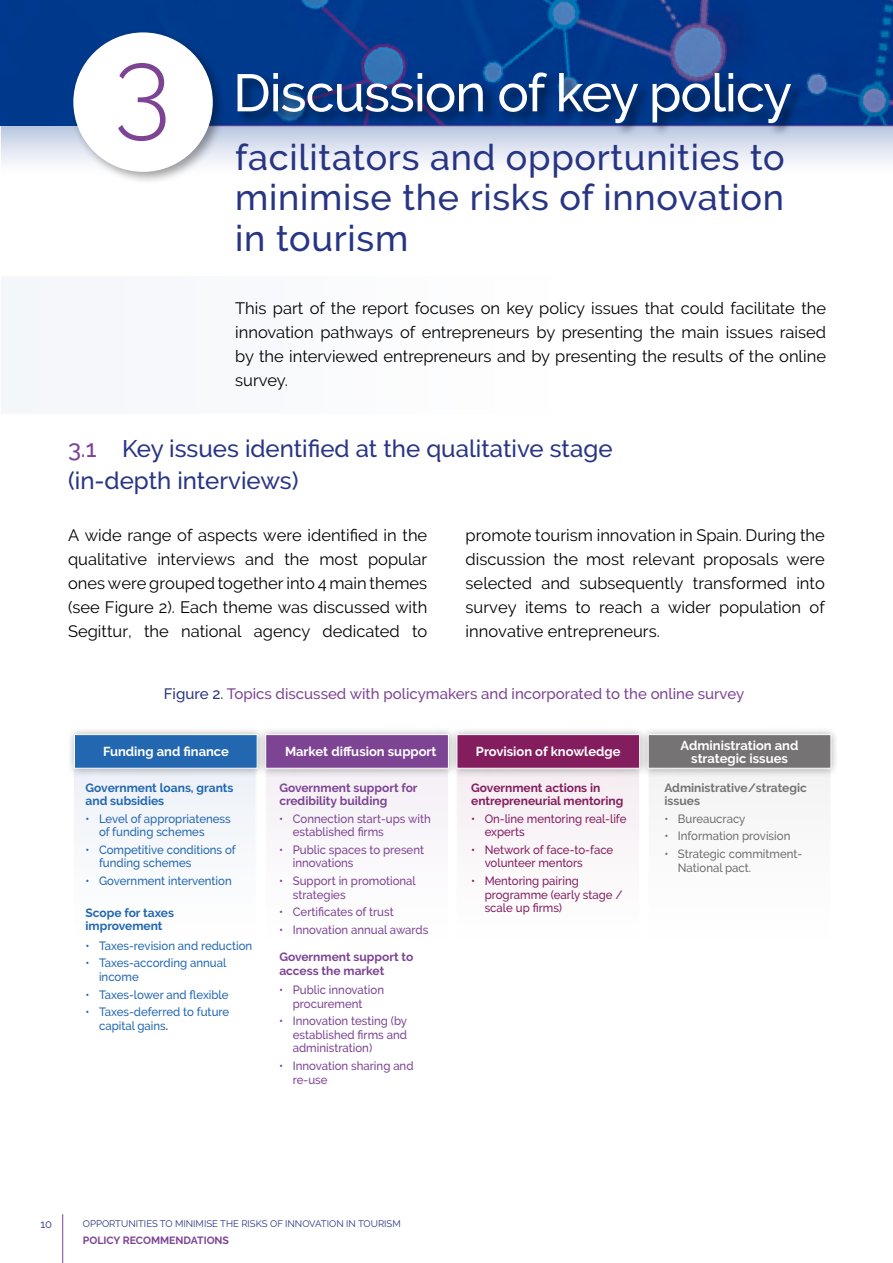
<style>
.page{position:relative;width:893px;height:1263px;background:#fff}
.page>*{position:absolute;margin:0;border:0;box-sizing:border-box;transform-origin:0 0}
.t1{font:500 52.5px "Raleway";letter-spacing:-.02em;color:#fff}
.t2{font:500 36px/40.5px "Raleway";letter-spacing:.02em;color:#283583;text-align:justify}
.t3{font:500 24px/31.5px "Raleway";color:#283583}
.t4{font:16.5px/24px "Raleway";color:#000;text-align:justify}
.t5{font:500 15px "Raleway";color:#7d4494}
.t6{font:700 12.9px/13.5px "Raleway";color:#fff;text-align:center}
.t7{font:500 12px/13.5px "Raleway";color:#7d4494;scale:.95 1}
.t8{font:500 12px/13.5px "Raleway";color:#2267b0;scale:.95 1}
.t9{font:500 12px/13.5px "Raleway";color:#841d5e;scale:.95 1}
.t10{font:700 12px/13.5px "Raleway";color:#7d4494}
.t11{font:500 12px/13.5px "Raleway";color:#706f6f;scale:.95 1}
.t12{font:700 12px/13.5px "Raleway";color:#2267b0}
.t13{font:700 12px/13.5px "Raleway";color:#841d5e}
.t14{font:700 12px/13.5px "Raleway";color:#767375}
.t15{font:11.25px "Raleway";color:#283583}
.t16{font:700 10.5px "Raleway";color:#7d4494}
.t17{font:9.6px "Raleway";color:#283583}
.s1{font-weight:300;font-size:108px;color:#7d4494}
.s2{color:#7d4494}
.s3{color:#283583}
.s4{color:#000}
</style>
<div class="page">
<svg style="left:0;top:125px;width:893px;height:38px"></svg>
<img style="left:0;top:0;width:893px;height:125px">
<hr style="left:62px;top:1214px;width:1px;height:49px;background:#7d4494">
<hr style="left:164px;top:125px;width:729px;height:1px;background:#7d4494">
<div style="left:235px;top:71px;width:570px;height:66px;background:#000;opacity:.51"></div>
<div style="left:69px;top:27px;width:157px;height:158px;background:#000;opacity:.37"></div>
<div style="left:73px;top:32px;width:140px;height:140px;background:#fff;border-radius:50%"></div>
<div style="left:73px;top:767px;width:183px;height:366px;background:linear-gradient(to right,#fbfcfd,#fbfcfd)"></div>
<div style="left:266px;top:769px;width:182px;height:366px;background:linear-gradient(to right,#fdfcfd,#fdfcfd)"></div>
<div style="left:457px;top:769px;width:183px;height:366px;background:linear-gradient(to right,#fdfbfc,#fdfbfc)"></div>
<div style="left:66px;top:726px;width:199px;height:51px;background:#000;opacity:.33"></div>
<div style="left:74px;top:734px;width:184px;height:35px;background:#2267b0;border:1px solid #fff"></div>
<div style="left:257px;top:726px;width:200px;height:51px;background:#000;opacity:.33"></div>
<div style="left:265px;top:734px;width:184px;height:35px;background:#7d4494;border:1px solid #fff"></div>
<div style="left:448px;top:726px;width:200px;height:51px;background:#000;opacity:.33"></div>
<div style="left:457px;top:734px;width:183px;height:35px;background:#841d5e;border:1px solid #fff"></div>
<div style="left:639px;top:726px;width:200px;height:51px;background:#000;opacity:.33"></div>
<div style="left:648px;top:734px;width:183px;height:35px;background:#767375;border:1px solid #fff"></div>
<h1 class="t1" style="left:114px;top:63px;width:680px"><span class="s1">3</span> Discussion of key policy</h1>
<h2 class="t2" style="left:235px;top:137px;width:551px">facilitators and opportunities to minimise the risks of innovation in tourism</h2>
<p class="t4" style="left:235px;top:296px;width:592px">This part of the report focuses on key policy issues that could facilitate the innovation pathways of entrepreneurs by presenting the main issues raised by the interviewed entrepreneurs and by presenting the results of the online survey.</p>
<h3 class="t3" style="left:68px;top:433px;width:546px"><span class="s2">3.1</span> Key issues identified at the qualitative stage (in-depth interviews)</h3>
<p class="t4" style="left:68px;top:523px;width:361px">A wide range of aspects were identified in the qualitative interviews and the most popular ones were grouped together into 4 main themes (see Figure 2). Each theme was discussed with Segittur, the national agency dedicated to</p>
<p class="t4" style="left:466px;top:523px;width:361px">promote tourism innovation in Spain. During the discussion the most relevant proposals were selected and subsequently transformed into survey items to reach a wider population of innovative entrepreneurs.</p>
<p class="t5" style="left:164px;top:685px;width:582px"><span class="s3">Figure 2.</span> Topics discussed with policymakers and incorporated to the online survey</p>
<p class="t6" style="left:103px;top:745px;width:127px">Funding and finance</p>
<p class="t6" style="left:285px;top:745px;width:153px">Market diffusion support</p>
<p class="t6" style="left:476px;top:745px;width:146px">Provision of knowledge</p>
<p class="t6" style="left:681px;top:738px;width:119px">Administration and strategic issues</p>
<p class="t12" style="left:86px;top:781px;width:149px">Government loans, grants and subsidies</p>
<p class="t10" style="left:279px;top:781px;width:140px">Government support for credibility building</p>
<p class="t13" style="left:471px;top:781px;width:154px">Government actions in entrepreneurial mentoring</p>
<p class="t14" style="left:664px;top:781px;width:144px">Administrative/strategic issues</p>
<p class="t8" style="left:99px;top:812px;width:140px;text-indent:-13px">• Level of appropriateness of funding schemes</p>
<p class="t8" style="left:99px;top:843px;width:145px;text-indent:-13px">• Competitive conditions of funding schemes</p>
<p class="t8" style="left:86px;top:874px;width:155px">• Government intervention</p>
<p class="t12" style="left:86px;top:906px;width:90px">Scope for taxes improvement</p>
<p class="t8" style="left:86px;top:938px;width:177px">• Taxes-revision and reduction</p>
<p class="t8" style="left:99px;top:956px;width:136px;text-indent:-13px">• Taxes-according annual income</p>
<p class="t8" style="left:86px;top:987px;width:152px">• Taxes-lower and flexible</p>
<p class="t8" style="left:99px;top:1005px;width:139px;text-indent:-13px">• Taxes-deferred to future capital gains<span class="s4">.</span></p>
<p class="t7" style="left:293px;top:812px;width:147px;text-indent:-13px">• Connection start-ups with established firms</p>
<p class="t7" style="left:293px;top:843px;width:140px;text-indent:-13px">• Public spaces to present innovations</p>
<p class="t7" style="left:293px;top:874px;width:131px;text-indent:-13px">• Support in promotional strategies</p>
<p class="t7" style="left:279px;top:905px;width:122px">• Certificates of trust</p>
<p class="t7" style="left:279px;top:923px;width:158px">• Innovation annual awards</p>
<p class="t10" style="left:279px;top:950px;width:135px">Government support to access the market</p>
<p class="t7" style="left:293px;top:983px;width:98px;text-indent:-13px">• Public innovation procurement</p>
<p class="t7" style="left:293px;top:1014px;width:122px;text-align:justify;text-indent:-13px">• Innovation testing (by established firms and administration)</p>
<p class="t7" style="left:293px;top:1059px;width:129px;text-indent:-13px">• Innovation sharing and re-use</p>
<p class="t9" style="left:485px;top:812px;width:151px;text-indent:-13px">• On-line mentoring real-life experts</p>
<p class="t9" style="left:485px;top:843px;width:137px;text-indent:-13px">• Network of face-to-face volunteer mentors</p>
<p class="t9" style="left:485px;top:874px;width:147px;text-indent:-13px">• Mentoring pairing programme (early stage / scale up firms)</p>
<p class="t11" style="left:664px;top:812px;width:87px">• Bureaucracy</p>
<p class="t11" style="left:664px;top:829px;width:134px">• Information provision</p>
<p class="t11" style="left:678px;top:847px;width:132px;text-indent:-13px">• Strategic commitment-<br>National pact.</p>
<p class="t15" style="left:40px;top:1217px;width:13px">10</p>
<p class="t17" style="left:83px;top:1218px;width:319px">OPPORTUNITIES TO MINIMISE THE RISKS OF INNOVATION IN TOURISM</p>
<p class="t16" style="left:83px;top:1234px;width:148px">POLICY RECOMMENDATIONS</p>
</div>
